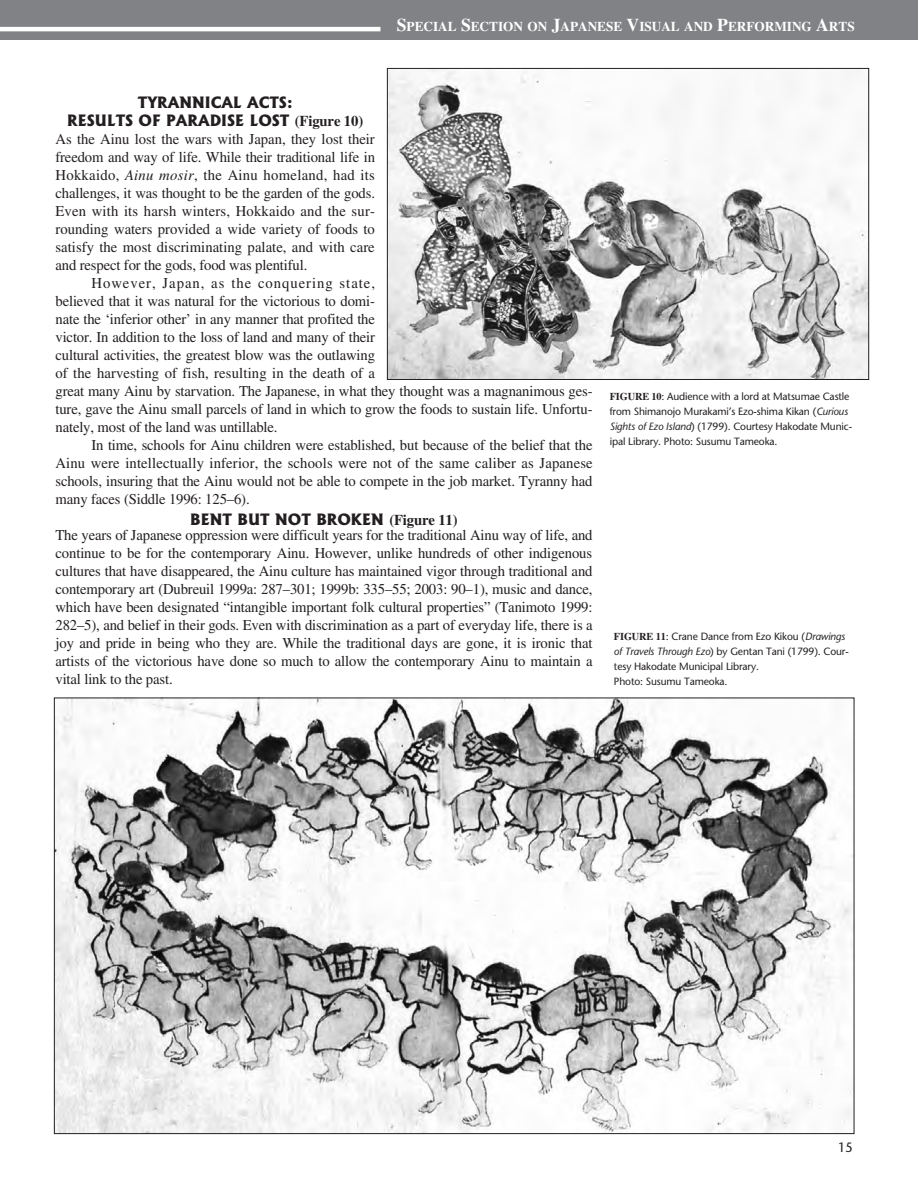
<style>
.page{position:relative;width:918px;height:1188px;background:#fff}
.page>*{position:absolute;margin:0;border:0;box-sizing:border-box;transform-origin:0 0}
.t1{font:15px/18px "EAA Times";letter-spacing:-.01em;color:#231f20;text-align:justify}
.t2{font:800 15px/18px "Albertus";color:#231f20;text-align:center}
.t3{font:700 13.5px "EAA Times";color:#fff}
.t4{font:13.5px "Stone Sans";color:#231f20;scale:.95 1}
.t5{font:10.5px/15px "Stone Sans";letter-spacing:-.01em;color:#231f20}
.s1{font-size:18px}
.s2{font-family:"EAA Times";font-weight:700}
.s3{font-style:italic}
</style>
<div class="page">
<img style="left:389px;top:70px;width:478px;height:308px">
<div style="left:387px;top:68px;width:482px;height:312px;border:1px solid #231f20"></div>
<img style="left:56px;top:700px;width:796px;height:432px">
<div style="left:0;top:0;width:918px;height:39px;background:#808285"></div>
<hr style="left:0;top:27px;width:380px;height:4px;background:#fff">
<p class="t3" style="left:397px;top:22px;width:459px"><span class="s1">S</span>PECIAL <span class="s1">S</span>ECTION ON <span class="s1">J</span>APANESE <span class="s1">V</span>ISUAL AND <span class="s1">P</span>ERFORMING <span class="s1">A</span>RTS</p>
<p class="t2" style="left:67px;top:94px;width:297px">TYRANNICAL ACTS:<br>RESULTS OF PARADISE LOST <span class="s2">(Figure 10)</span></p>
<p class="t1" style="left:55px;top:132px;width:321px">As the Ainu lost the wars with Japan, they lost their freedom and way of life. While their traditional life in Hokkaido, <span class="s3">Ainu mosir</span>, the Ainu homeland, had its challenges, it was thought to be the garden of the gods.<br>Even with its harsh winters, Hokkaido and the sur&shy;rounding waters provided a wide variety of foods to satisfy the most discriminating palate, and with care and respect for the gods, food was plentiful.</p>
<p class="t1" style="left:55px;top:276px;width:539px;text-align:left;text-indent:36px">However, Japan, as the conquering state,<br>believed that it was natural for the victorious to domi-<br>nate the ‘inferior other’ in any manner that profited the<br>victor. In addition to the loss of land and many of their<br>cultural activities, the greatest blow was the outlawing<br>of the harvesting of fish, resulting in the death of a<br>great many Ainu by starvation. The Japanese, in what they thought was a magnanimous ges&shy;ture, gave the Ainu small parcels of land in which to grow the foods to sustain life. Unfortu&shy;nately, most of the land was untillable.</p>
<p class="t1" style="left:55px;top:438px;width:539px;text-indent:36px">In time, schools for Ainu children were established, but because of the belief that the Ainu were intellectually inferior, the schools were not of the same caliber as Japanese schools, insuring that the Ainu would not be able to compete in the job market. Tyranny had many faces (Siddle 1996: 125–6).</p>
<p class="t2" style="left:190px;top:511px;width:269px">BENT BUT NOT BROKEN <span class="s2">(Figure 11)</span></p>
<p class="t1" style="left:55px;top:528px;width:539px">The years of Japanese oppression were difficult years for the traditional Ainu way of life, and continue to be for the contemporary Ainu. However, unlike hundreds of other indigenous cultures that have disappeared, the Ainu culture has maintained vigor through traditional and contemporary art (Dubreuil 1999a: 287–301; 1999b: 335–55; 2003: 90–1), music and dance, which have been designated “intangible important folk cultural properties” (Tanimoto 1999:<br>282–5), and belief in their gods. Even with discrimination as a part of everyday life, there is a joy and pride in being who they are. While the traditional days are gone, it is ironic that artists of the victorious have done so much to allow the contemporary Ainu to maintain a vital link to the past.</p>
<p class="t5" style="left:610px;top:390px;width:244px"><span class="s2">FIGURE 10</span>: Audience with a lord at Matsumae Castle from Shimanojo Murakami’s Ezo-shima Kikan (<span class="s3">Curious Sights of Ezo Island</span>) (1799). Courtesy Hakodate Munic&shy;ipal Library. Photo: Susumu Tameoka.</p>
<p class="t5" style="left:614px;top:630px;width:236px"><span class="s2">FIGURE 11</span>: Crane Dance from Ezo Kikou (<span class="s3">Drawings of Travels Through Ezo</span>) by Gentan Tani (1799). Cour&shy;tesy Hakodate Municipal Library.<br>Photo: Susumu Tameoka.</p>
<p class="t4" style="left:838px;top:1142px;width:17px">15</p>
</div>
